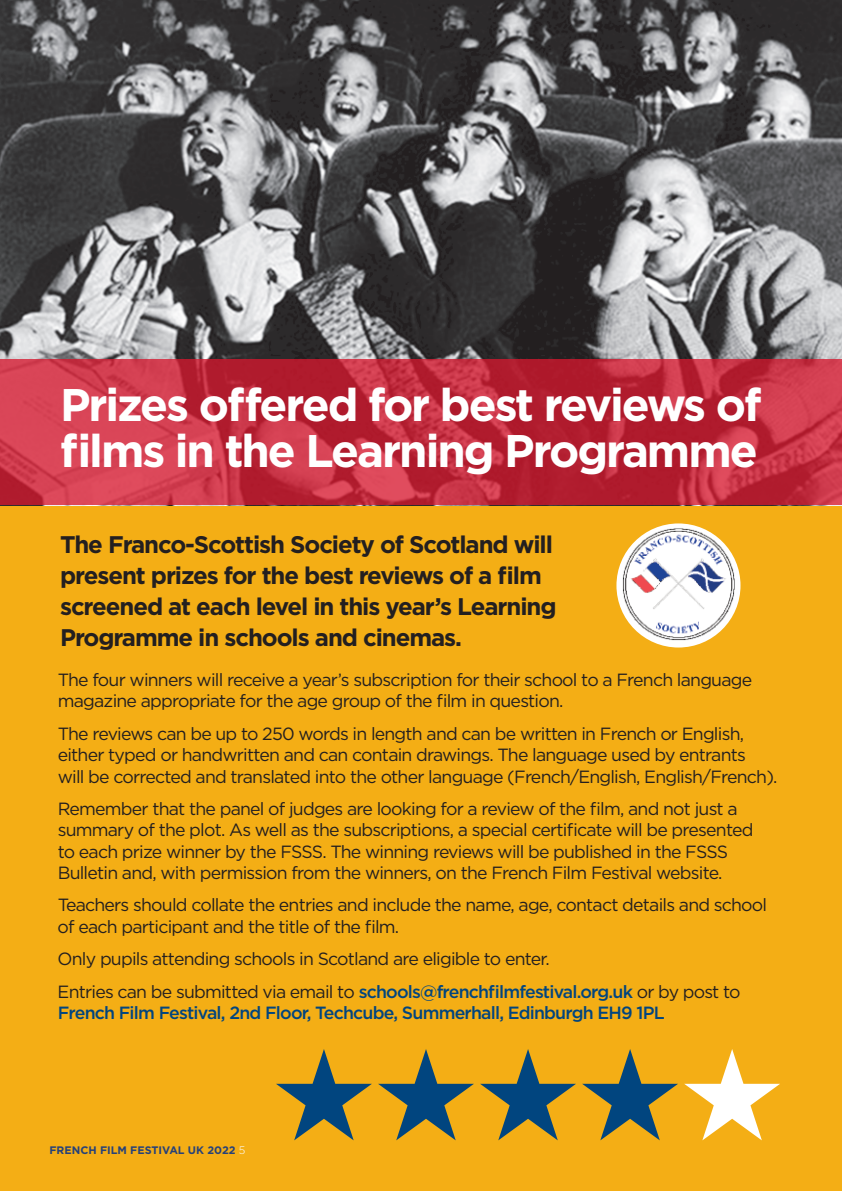
<style>
.page{position:relative;width:842px;height:1191px;background:#fff}
.page>*{position:absolute;margin:0;border:0;box-sizing:border-box;transform-origin:0 0}
.t1{font:700 45.6px/46.4px "Gotham";letter-spacing:-.045em;color:#fff}
.t2{font:700 24px/30.8px "Gotham";letter-spacing:-.045em;color:#231f20}
.t3{font:17.6px/21.2px "Gotham";letter-spacing:-.045em;color:#231f20}
.t4{font:500 17.6px "Gotham";letter-spacing:-.045em;color:#01457f}
.t5{font:700 10.8px "Gotham";color:#264179}
.s1{font-weight:500;color:#01457f}
.s2{font-weight:300;color:#fff}
</style>
<div class="page">
<div style="left:0;top:496px;width:842px;height:695px;background:#f4ae15"></div>
<img style="left:0;top:0;width:842px;height:359px">
<div style="left:0;top:359px;width:842px;height:146px;background:#d8172e;opacity:.77"></div>
<div style="left:616px;top:523px;width:124px;height:124px;background:#fff;border-radius:50%"></div>
<img style="left:622px;top:528px;width:114px;height:114px">
<svg style="left:276px;top:1049px;width:96px;height:91px"></svg>
<svg style="left:378px;top:1049px;width:96px;height:91px"></svg>
<svg style="left:480px;top:1049px;width:96px;height:91px"></svg>
<svg style="left:582px;top:1049px;width:96px;height:91px"></svg>
<svg style="left:684px;top:1049px;width:96px;height:91px"></svg>
<h1 class="t1" style="left:60px;top:385px;width:703px">Prizes offered for best reviews of films in the Learning Programme</h1>
<h2 class="t2" style="left:60px;top:531px;width:498px">The Franco-Scottish Society of Scotland will present prizes for the best reviews of a film screened at each level in this year’s Learning Programme in schools and cinemas.</h2>
<p class="t3" style="left:58px;top:671px;width:696px">The four winners will receive a year’s subscription for their school to a French language magazine appropriate for the age group of the film in question.</p>
<p class="t3" style="left:58px;top:724px;width:721px">The reviews can be up to 250 words in length and can be written in French or English, either typed or handwritten and can contain drawings. The language used by entrants<br>will be corrected and translated into the other language (French/English, English/French).</p>
<p class="t3" style="left:58px;top:799px;width:697px">Remember that the panel of judges are looking for a review of the film, and not just a summary of the plot. As well as the subscriptions, a special certificate will be presented to each prize winner by the FSSS. The winning reviews will be published in the FSSS Bulletin and, with permission from the winners, on the French Film Festival website.</p>
<p class="t3" style="left:58px;top:896px;width:711px">Teachers should collate the entries and include the name, age, contact details and school of each participant and the title of the film.</p>
<p class="t3" style="left:58px;top:944px;width:684px;line-height:32.6px">Only pupils attending schools in Scotland are eligible to enter.<br>Entries can be submitted via email to <span class="s1">schools@frenchfilmfestival.org.uk</span> or by post to</p>
<p class="t4" style="left:58px;top:1006px;width:608px">French Film Festival, 2nd Floor, Techcube, Summerhall, Edinburgh EH9 1PL</p>
<p class="t5" style="left:49px;top:1146px;width:198px">FRENCH FILM FESTIvAL UK 2022 <span class="s2">5</span></p>
</div>
